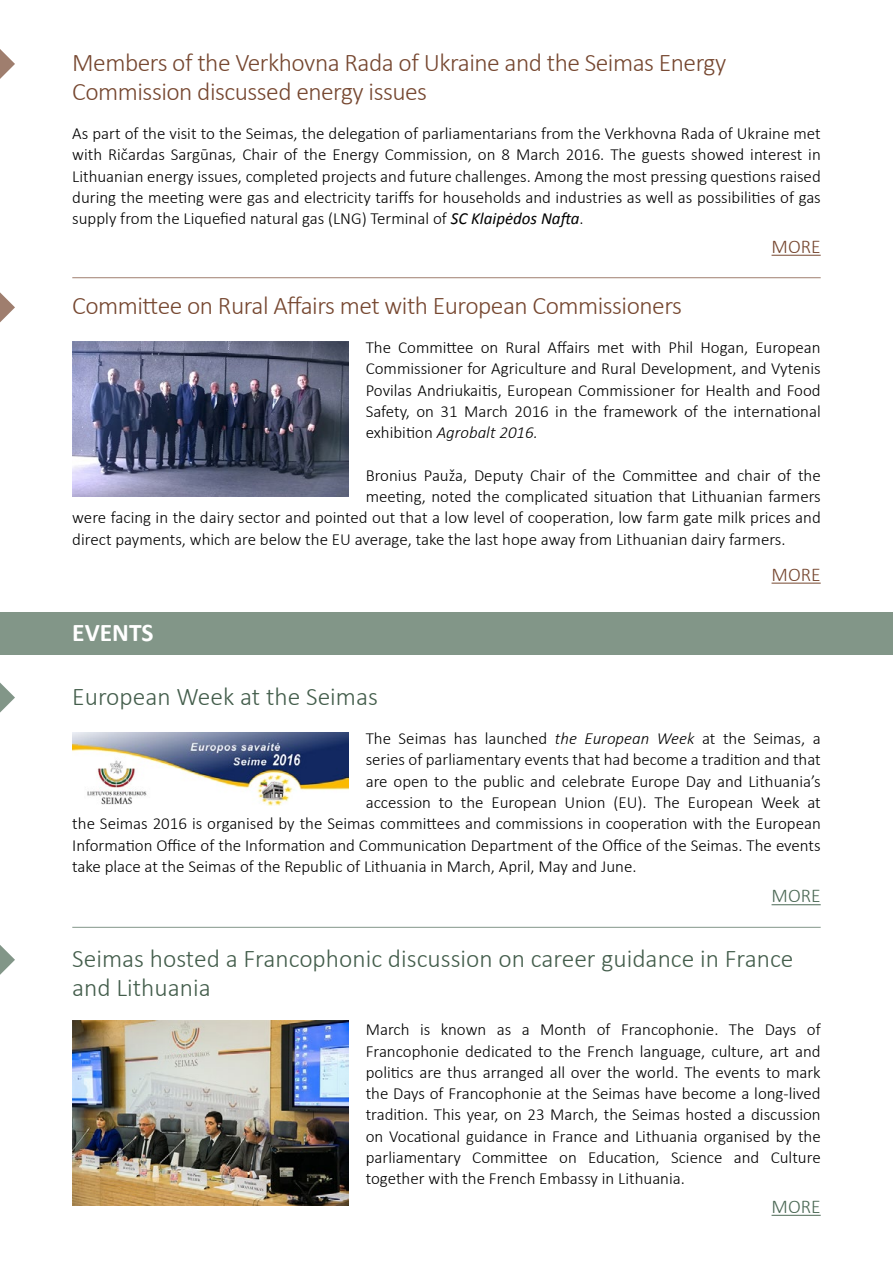
<style>
.page{position:relative;width:893px;height:1263px;background:#fff}
.page>*{position:absolute;margin:0;border:0;box-sizing:border-box;transform-origin:0 0}
.t1{font:300 25.5px/28.5px "Calibri";letter-spacing:-.02em;color:#764730}
.t2{font:300 25.5px/28.8px "Calibri";color:#435d4b}
.t3{font:700 25.5px "Calibri";color:#fff}
.t4{font:300 19.5px "Calibri";color:#764730}
.t5{font:300 19.5px "Calibri";color:#4c6955}
.t6{font:300 16.95px/21.3px "Calibri";color:#000;text-align:justify}
.s1{font-weight:400;font-style:italic}
.s2{font-style:italic}
</style>
<div class="page">
<hr style="left:771px;top:255px;width:50px;height:1px;background:#764730">
<svg style="left:0;top:49px;width:15px;height:30px"></svg>
<hr style="left:72px;top:277px;width:749px;height:1px;background:#764730">
<hr style="left:771px;top:583px;width:50px;height:1px;background:#764730">
<svg style="left:0;top:292px;width:15px;height:30px"></svg>
<img style="left:72px;top:341px;width:277px;height:156px">
<div style="left:0;top:612px;width:893px;height:43px;background:#829688"></div>
<hr style="left:771px;top:904px;width:50px;height:1px;background:#4c6955">
<hr style="left:771px;top:1215px;width:50px;height:1px;background:#4c6955">
<svg style="left:0;top:682px;width:15px;height:31px"></svg>
<svg style="left:0;top:945px;width:15px;height:30px"></svg>
<hr style="left:72px;top:927px;width:749px;height:1px;background:#4d6955">
<img style="left:72px;top:733px;width:277px;height:73px">
<img style="left:72px;top:1021px;width:277px;height:184px">
<h1 class="t1" style="left:72px;top:48px;width:655px">Members of the Verkhovna Rada of Ukraine and the Seimas Energy<br>Commission discussed energy issues</h1>
<p class="t6" style="left:72px;top:123px;width:750px">As part of the visit to the Seimas, the delegation of parliamentarians from the Verkhovna Rada of Ukraine met with Ričardas Sargūnas, Chair of the Energy Commission, on 8 March 2016. The guests showed interest in Lithuanian energy issues, completed projects and future challenges. Among the most pressing questions raised during the meeting were gas and electricity tariffs for households and industries as well as possibilities of gas supply from the Liquefied natural gas (LNG) Terminal of <span class="s1">SC Klaipėdos Nafta</span>.</p>
<p class="t4" style="left:771px;top:234px;width:51px">MORE</p>
<h1 class="t1" style="left:72px;top:291px;width:611px">Committee on Rural Affairs met with European Commissioners</h1>
<p class="t6" style="left:366px;top:336px;width:457px">The Committee on Rural Affairs met with Phil Hogan, European Commissioner for Agriculture and Rural Development, and Vytenis Povilas Andriukaitis, European Commissioner for Health and Food Safety, on 31 March 2016 in the framework of the international exhibition <span class="s2">Agrobalt 2016.</span></p>
<p class="t6" style="left:366px;top:464px;width:457px">Bronius Pauža, Deputy Chair of the Committee and chair of the</p>
<p class="t6" style="left:366px;top:486px;width:457px">meeting, noted the complicated situation that Lithuanian farmers</p>
<p class="t6" style="left:72px;top:507px;width:750px">were facing in the dairy sector and pointed out that a low level of cooperation, low farm gate milk prices and</p>
<p class="t6" style="left:72px;top:528px;width:715px">direct payments, which are below the EU average, take the last hope away from Lithuanian dairy farmers.</p>
<p class="t4" style="left:771px;top:562px;width:51px">MORE</p>
<h1 class="t3" style="left:72px;top:616px;width:83px">EVENTS</h1>
<h1 class="t2" style="left:72px;top:682px;width:307px">European Week at the Seimas</h1>
<p class="t6" style="left:366px;top:728px;width:457px">The Seimas has launched <span class="s2">the European Week</span> at the Seimas, a</p>
<p class="t6" style="left:366px;top:749px;width:457px">series of parliamentary events that had become a tradition and that</p>
<p class="t6" style="left:366px;top:770px;width:457px">are open to the public and celebrate Europe Day and Lithuania’s</p>
<p class="t6" style="left:366px;top:792px;width:457px">accession to the European Union (EU). The European Week at</p>
<p class="t6" style="left:72px;top:813px;width:750px">the Seimas 2016 is organised by the Seimas committees and commissions in cooperation with the European</p>
<p class="t6" style="left:72px;top:834px;width:750px">Information Office of the Information and Communication Department of the Office of the Seimas. The events</p>
<p class="t6" style="left:72px;top:855px;width:566px">take place at the Seimas of the Republic of Lithuania in March, April, May and June.</p>
<p class="t5" style="left:771px;top:884px;width:51px">MORE</p>
<h1 class="t2" style="left:72px;top:944px;width:723px">Seimas hosted a Francophonic discussion on career guidance in France and Lithuania</h1>
<p class="t6" style="left:366px;top:1019px;width:457px">March is known as a Month of Francophonie. The Days of Francophonie dedicated to the French language, culture, art and politics are thus arranged all over the world. The events to mark the Days of Francophonie at the Seimas have become a long-lived tradition. This year, on 23 March, the Seimas hosted a discussion on Vocational guidance in France and Lithuania organised by the parliamentary Committee on Education, Science and Culture together with the French Embassy in Lithuania.</p>
<p class="t5" style="left:771px;top:1194px;width:51px">MORE</p>
</div>
